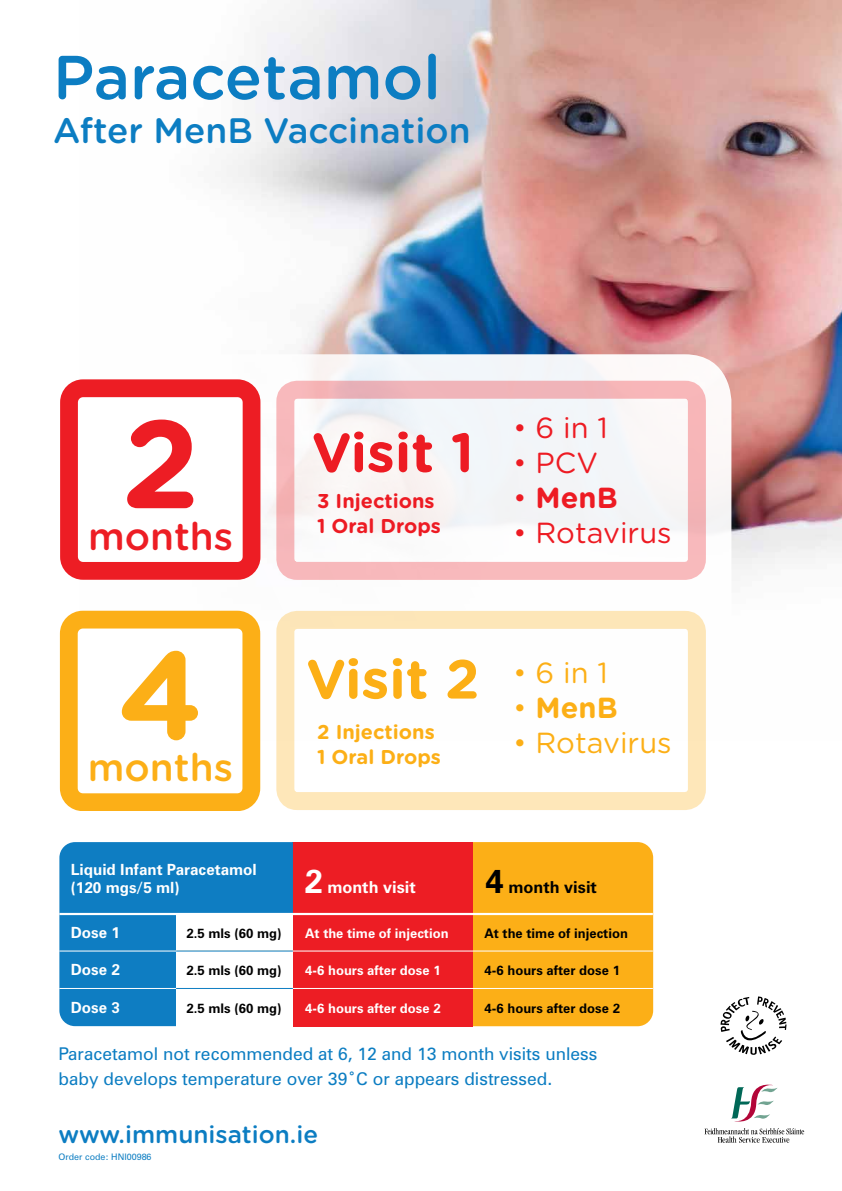
<style>
.page{position:relative;width:842px;height:1191px;background:#fff}
.page>*{position:absolute;margin:0;border:0;box-sizing:border-box;transform-origin:0 0}
.t1{font:700 124.8px "Gotham Rounded";color:#fcaf17}
.t2{font:700 124.8px "Gotham Rounded";color:#ed1d24}
.t3{font:500 61.8px "Gotham Rounded";color:#0c7dc2}
.t4{font:700 55px "Gotham Rounded";color:#ed1b23}
.t5{font:700 55px "Gotham Rounded";color:#fcaf16}
.t6{font:500 38.6px "Gotham Rounded";color:#ed1d24}
.t7{font:500 38.6px "Gotham Rounded";color:#fcaf17}
.t8{font:500 35.3px "Gotham Rounded";color:#0c7dc2}
.t9{font:29px "Gotham Rounded";color:#ed1b23}
.t10{font:29px "Gotham Rounded";color:#fcaf16}
.t11{font:700 29px "Gotham Rounded";color:#ed1b23}
.t12{font:700 29px "Gotham Rounded";color:#fcaf16}
.t13{font:500 24.3px "Gotham Rounded";color:#0c7dc2}
.t14{font:700 20px/25px "Gotham Rounded";color:#ed1b23}
.t15{font:700 20px/25px "Gotham Rounded";color:#fcaf16}
.t16{font:17.6px/25px "Zurich BT";color:#0c7dc2}
.t17{font:700 16.5px "Zurich BT";color:#000}
.t18{font:700 16.5px "Zurich BT";color:#fff}
.t19{font:700 15.4px/18.5px "Zurich BT";color:#fff}
.t20{font:700 13.2px "Zurich BT";color:#000}
.t21{font:700 13.2px "Zurich BT";color:#fff}
.t22{font:9px "Zurich BT";color:#0c7dc2}
.s1{font-weight:300}
.s2{font-size:33.1px}
</style>
<div class="page">
<img style="left:226px;top:0;width:616px;height:570px">
<svg style="left:59px;top:354px;width:672px;height:575px"></svg>
<div style="left:276px;top:611px;width:430px;height:199px;border:18px solid #fcaf16;border-radius:12px"></div>
<div style="left:276px;top:381px;width:430px;height:199px;border:18px solid #ed1b23;border-radius:12px"></div>
<div style="left:69px;top:388px;width:183px;height:183px;background:#fff;border-radius:14px"></div>
<div style="left:60px;top:379px;width:200px;height:201px;border:18px solid #ed1d24;border-radius:14px"></div>
<svg style="left:60px;top:611px;width:200px;height:199px"></svg>
<div style="left:473px;top:842px;width:180px;height:184px;background:#fcaf17"></div>
<div style="left:293px;top:842px;width:180px;height:184px;background:#ed1d24"></div>
<div style="left:59px;top:842px;width:234px;height:184px;background:#0e7dc2"></div>
<div style="left:176px;top:914px;width:117px;height:112px;background:#fff"></div>
<hr style="left:59px;top:913px;width:594px;height:2px;background:#fff">
<hr style="left:59px;top:950px;width:594px;height:1px;background:#fff">
<hr style="left:59px;top:988px;width:594px;height:1px;background:#fff">
<hr style="left:176px;top:950px;width:117px;height:1px;background:#0e7dc2">
<hr style="left:176px;top:988px;width:117px;height:1px;background:#0e7dc2">
<svg style="left:704px;top:1084px;width:100px;height:58px"></svg>
<svg style="left:720px;top:996px;width:66px;height:58px"></svg>
<h2 class="t3" style="left:53px;top:33px;width:389px">Paracetamol</h2>
<h3 class="t8" style="left:53px;top:106px;width:419px">After MenB Vaccination</h3>
<h1 class="t2" style="left:122px;top:372px;width:79px">2</h1>
<h3 class="t6" style="left:88px;top:423px;width:147px">months</h3>
<h3 class="t6" style="left:88px;top:509px;width:147px">months</h3>
<h1 class="t1" style="left:117px;top:604px;width:88px">4</h1>
<h1 class="t1" style="left:117px;top:689px;width:88px">4</h1>
<h3 class="t7" style="left:88px;top:740px;width:147px">months</h3>
<h3 class="t4" style="left:312px;top:412px;width:164px">Visit 1</h3>
<p class="t14" style="left:317px;top:487px;width:125px">3 Injections<br>1 Oral Drops</p>
<h3 class="t9" style="left:513px;top:408px;width:96px"><span class="s1">•</span> 6 in 1</h3>
<h3 class="t9" style="left:513px;top:443px;width:86px"><span class="s1">•</span> PCV</h3>
<h3 class="t11" style="left:513px;top:476px;width:106px"><span class="s1">•</span> MenB</h3>
<h3 class="t9" style="left:513px;top:513px;width:160px"><span class="s1">•</span> Rotavirus</h3>
<h3 class="t5" style="left:306px;top:639px;width:175px">Visit 2</h3>
<p class="t15" style="left:317px;top:718px;width:125px">2 Injections<br>1 Oral Drops</p>
<h3 class="t10" style="left:513px;top:653px;width:96px"><span class="s1">•</span> 6 in 1</h3>
<h3 class="t12" style="left:513px;top:686px;width:106px"><span class="s1">•</span> MenB</h3>
<h3 class="t10" style="left:513px;top:723px;width:160px"><span class="s1">•</span> Rotavirus</h3>
<p class="t19" style="left:71px;top:860px;width:188px">Liquid Infant Paracetamol (120 mgs/5 ml)</p>
<p class="t17" style="left:485px;top:877px;width:113px"><span class="s2">4</span> month visit</p>
<p class="t21" style="left:305px;top:925px;width:145px">At the time of injection</p>
<p class="t21" style="left:305px;top:962px;width:137px">4-6 hours after dose 1</p>
<p class="t18" style="left:304px;top:877px;width:113px"><span class="s2">2</span> month visit</p>
<p class="t19" style="left:71px;top:923px;width:51px">Dose 1</p>
<p class="t20" style="left:186px;top:925px;width:96px">2.5 mls (60 mg)</p>
<p class="t20" style="left:186px;top:962px;width:96px">2.5 mls (60 mg)</p>
<p class="t20" style="left:186px;top:1000px;width:96px">2.5 mls (60 mg)</p>
<p class="t20" style="left:485px;top:925px;width:145px">At the time of injection</p>
<p class="t20" style="left:485px;top:962px;width:137px">4-6 hours after dose 1</p>
<p class="t20" style="left:485px;top:1000px;width:137px">4-6 hours after dose 2</p>
<p class="t19" style="left:71px;top:960px;width:51px">Dose 2</p>
<p class="t19" style="left:71px;top:998px;width:51px">Dose 3</p>
<p class="t16" style="left:59px;top:1041px;width:540px">Paracetamol not recommended at 6, 12 and 13 month visits unless baby develops temperature over 39˚C or appears distressed.</p>
<h3 class="t13" style="left:59px;top:1116px;width:261px">www.immunisation.ie</h3>
<p class="t22" style="left:59px;top:1151px;width:95px">Order code: HNI00986</p>
<p class="t21" style="left:305px;top:1000px;width:137px">4-6 hours after dose 2</p>
</div>
